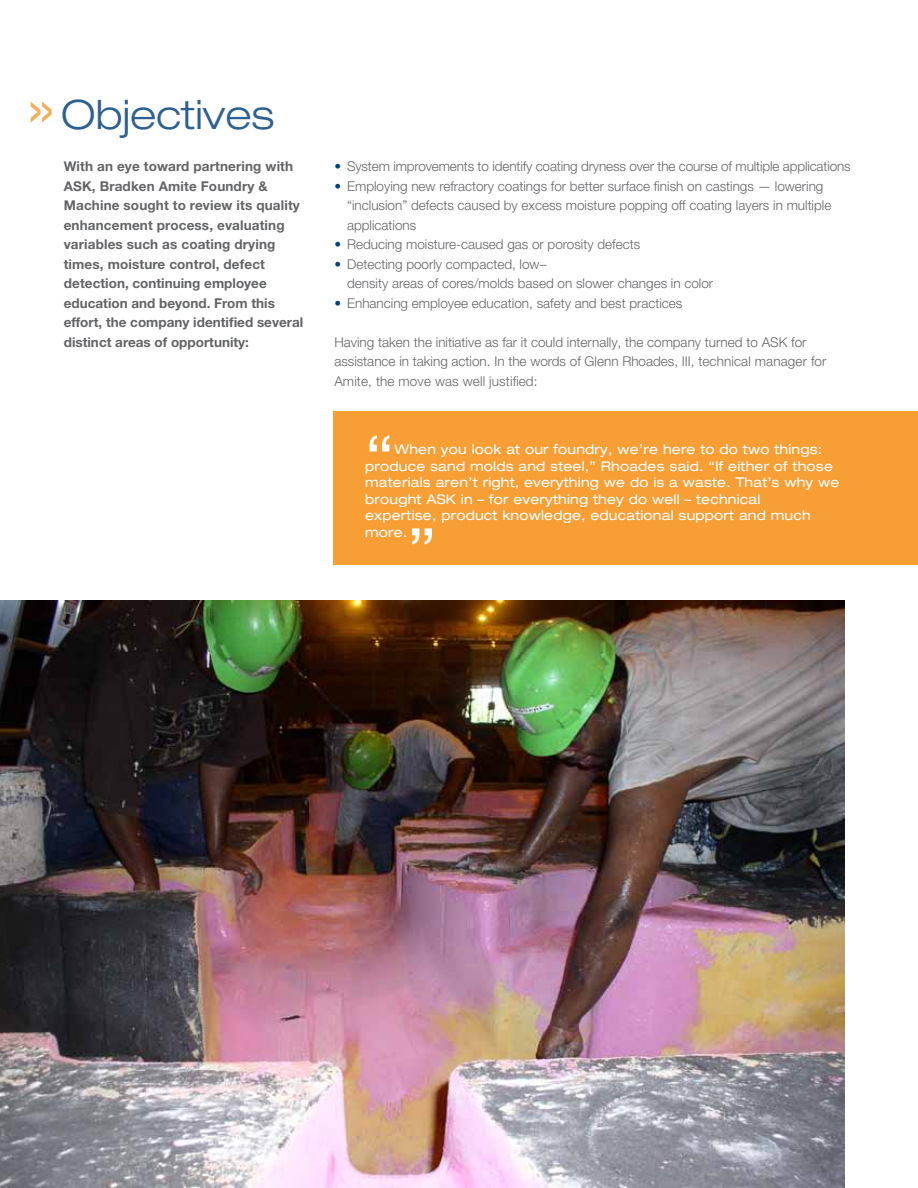
<style>
.page{position:relative;width:918px;height:1188px;background:#fff}
.page>*{position:absolute;margin:0;border:0;box-sizing:border-box;transform-origin:0 0}
.t1{font:expanded 60px "Helvetica Neue LT Pro";color:#fff}
.t2{font:300 expanded 40.5px "Helvetica Neue LT Pro";color:#2c6090}
.t3{font:300 13.5px/19.5px "Helvetica Neue LT Pro";color:#636466}
.t4{font:700 13.5px/19.5px "Helvetica Neue LT Pro";letter-spacing:.01em;color:#636466}
.t5{font:expanded 13.5px/16.5px "Helvetica Neue LT Pro";letter-spacing:.015em;color:#fff}
.s1{font-size:61.5px;color:#faac56}
.s2{color:#004176}
</style>
<div class="page">
<img style="left:0;top:600px;width:844px;height:588px">
<div style="left:333px;top:411px;width:585px;height:153px;background:#f79e34"></div>
<h2 class="t2" style="left:26px;top:90px;width:250px"><span class="s1">»</span> O bjectives</h2>
<p class="t4" style="left:64px;top:156px;width:241px">With an eye toward partnering with ASK, Bradken Amite Foundry &amp; Machine sought to review its quality enhancement process, evaluating variables such as coating drying times, moisture control, defect detection, continuing employee education and beyond. From this effort, the company identified several distinct areas of opportunity:</p>
<p class="t3" style="left:334px;top:156px;width:518px"><span class="s2">•</span> System improvements to identify coating dryness over the course of multiple applications</p>
<p class="t3" style="left:347px;top:176px;width:486px;text-indent:-13px"><span class="s2">•</span> Employing new refractory coatings for better surface finish on castings — lowering “inclusion” defects caused by excess moisture popping off coating layers in multiple applications</p>
<p class="t3" style="left:334px;top:234px;width:307px"><span class="s2">•</span> Reducing moisture-caused gas or porosity defects</p>
<p class="t3" style="left:347px;top:254px;width:368px;text-indent:-13px"><span class="s2">•</span> Detecting poorly compacted, low–<br>density areas of cores/molds based on slower changes in color</p>
<p class="t3" style="left:334px;top:293px;width:350px"><span class="s2">•</span> Enhancing employee education, safety and best practices</p>
<p class="t3" style="left:334px;top:332px;width:494px">Having taken the initiative as far it could internally, the company turned to ASK for assistance in taking action. In the words of Glenn Rhoades, III , technical manager for<br>Amite, the move was well justified:</p>
<h1 class="t1" style="left:365px;top:419px;width:30px">“</h1>
<p class="t5" style="left:365px;top:441px;width:476px;text-indent:29px">When you look at our foundry, we’re here to do two things: produce sand molds and steel,” Rhoades said. “If either of those materials aren’t right, everything we do is a waste. That’s why we brought ASK in – for everything they do well – technical<br>expertise, product knowledge, educational support and much more.</p>
<h1 class="t1" style="left:408px;top:512px;width:30px">”</h1>
</div>
